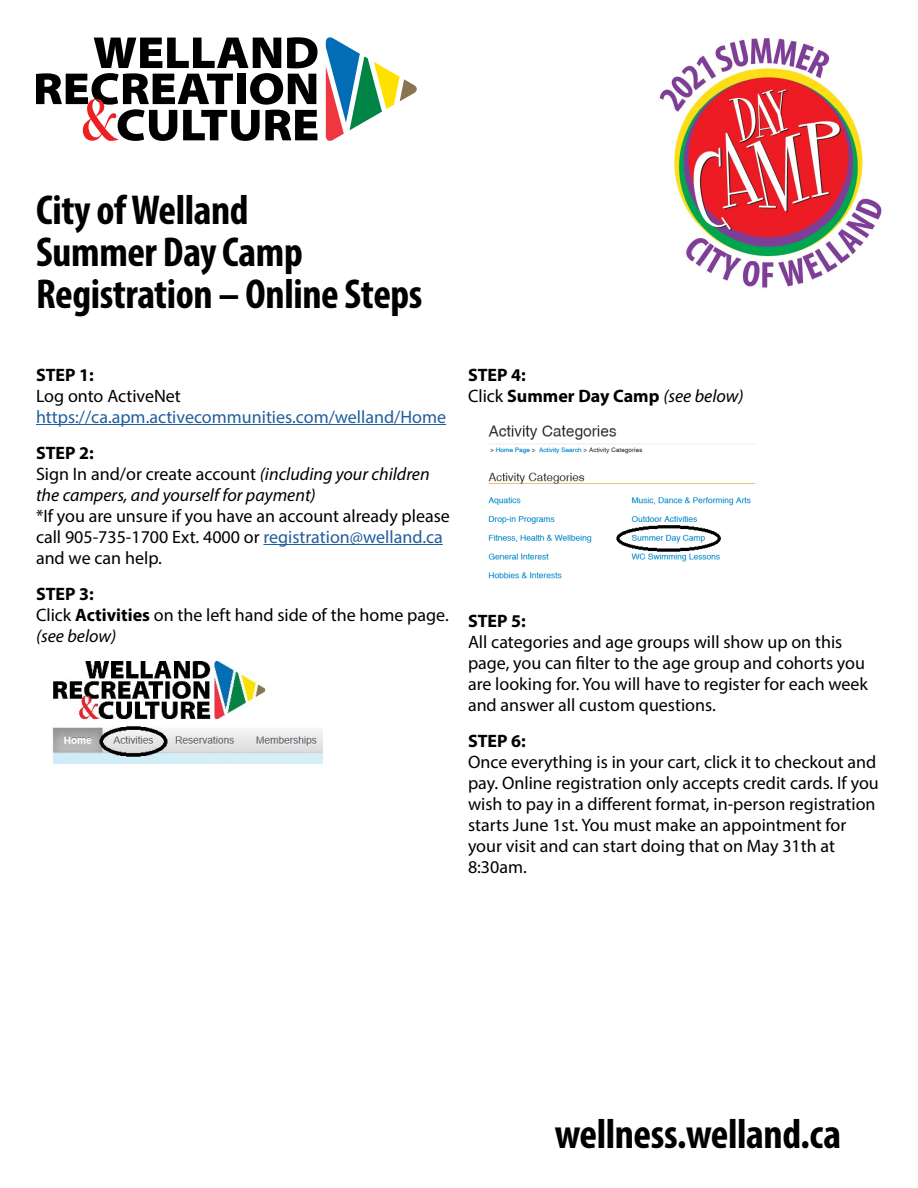
<style>
.page{position:relative;width:918px;height:1188px;background:#fff}
.page>*{position:absolute;margin:0;border:0;box-sizing:border-box;transform-origin:0 0}
.heading{font:700 condensed 42px/42px "Myriad Pro";letter-spacing:-.01em;color:#000}
.body{font:18px/21px "Myriad Pro";color:#000}
.body-2{font:18px/21px "Myriad Pro";color:#215e9e}
.body-3{font:700 18px/21px "Myriad Pro";color:#000}
.s1{font-weight:700;color:#000}
.s2{color:#000}
.s3{font-weight:700}
.s4{font-style:italic}
.s5{color:#215e9e}
.s6{font-weight:400}
.s7{font-weight:400;font-style:italic}
</style>
<div class="page">
<hr style="left:36px;top:424px;width:410px;height:1px;background:#215e9e">
<hr style="left:263px;top:544px;width:180px;height:1px;background:#215e9e">
<img style="left:659px;top:38px;width:223px;height:250px">
<img style="left:488px;top:425px;width:267px;height:154px">
<svg style="left:326px;top:37px;width:91px;height:104px"></svg>
<svg style="left:36px;top:37px;width:282px;height:104px"></svg>
<img style="left:52px;top:661px;width:271px;height:103px">
<h1 class="heading" style="left:36px;top:188px;width:388px">City of Welland<br>Summer Day Camp<br>Registration – Online Steps</h1>
<p class="body-2" style="left:36px;top:364px;width:412px"><span class="s1">STEP 1:<br></span><span class="s2">Log onto ActiveNet </span>https://ca.apm.activecommunities.com/welland/Home</p>
<p class="body" style="left:36px;top:442px;width:415px"><span class="s3">STEP 2:<br></span>Sign In and/or create account <span class="s4">(including your children the campers, and yourself for payment)<br></span>*If you are unsure if you have an account already please call 905-735-1700 Ext. 4000 or <span class="s5">registration@welland.ca </span>and we can help.</p>
<p class="body" style="left:36px;top:583px;width:414px"><span class="s3">STEP 3:<br></span>Click <span class="s3">Activities</span> on the left hand side of the home page. <span class="s4">(see below)</span></p>
<p class="body-3" style="left:468px;top:364px;width:277px">STEP 4:<br><span class="s6">Click</span> Summer Day Camp <span class="s7">(see below)</span></p>
<p class="body" style="left:468px;top:610px;width:402px"><span class="s3">STEP 5:<br></span>All categories and age groups will show up on this page, you can filter to the age group and cohorts you are looking for. You will have to register for each week and answer all custom questions.</p>
<p class="body" style="left:468px;top:730px;width:412px"><span class="s3">STEP 6:<br></span>Once everything is in your cart, click it to checkout and pay. Online registration only accepts credit cards. If you wish to pay in a different format, in-person registration starts June 1st. You must make an appointment for your visit and can start doing that on May 31th at 8:30am.</p>
<h1 class="heading" style="left:555px;top:1112px;width:288px">wellness.welland.ca</h1>
</div>
